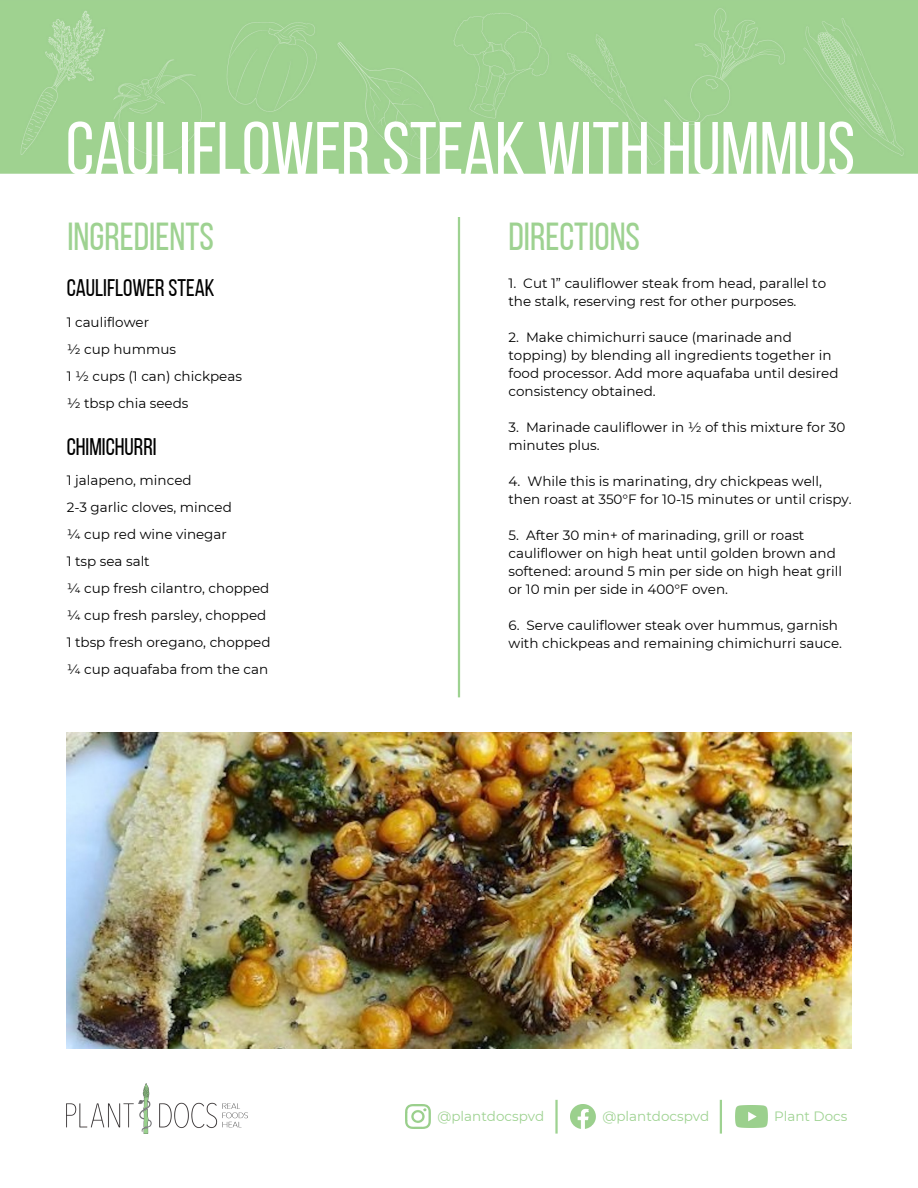
<style>
.page{position:relative;width:918px;height:1188px;background:#fff}
.page>*{position:absolute;margin:0;border:0;box-sizing:border-box;transform-origin:0 0}
.t1{font:74.55px "Bebas Neue";color:#fff}
.t2{font:39px "Bebas Neue";color:#9ed291}
.t3{font:24px "Bebas Neue";color:#000}
.t4{font:13.5px/27px "Montserrat";color:#000}
.t5{font:13.5px "Montserrat";color:#9ed291}
</style>
<div class="page">
<hr style="left:458px;top:217px;width:2px;height:480px;background:#9ed291">
<div style="left:0;top:0;width:918px;height:174px;background:#9fd290"></div>
<img style="left:67px;top:1083px;width:181px;height:51px">
<img style="left:406px;top:1104px;width:24px;height:25px">
<img style="left:571px;top:1104px;width:24px;height:25px">
<img style="left:735px;top:1105px;width:33px;height:23px">
<hr style="left:555px;top:1100px;width:3px;height:34px;background:#9ed291">
<hr style="left:720px;top:1100px;width:2px;height:34px;background:#9ed291">
<img style="left:67px;top:732px;width:785px;height:316px">
<h1 class="t1" style="left:66px;top:118px;width:791px">CAULIFLOWERSTEAK WITH HUMMUS</h1>
<h2 class="t2" style="left:67px;top:220px;width:148px">INGREDIENTS</h2>
<h3 class="t3" style="left:67px;top:278px;width:149px">CAULIFLOWERSTEAK</h3>
<p class="t4" style="left:67px;top:308px;width:177px">1 cauliflower<br>½ cup hummus<br>1 ½ cups (1 can) chickpeas ½ tbsp chia seeds</p>
<h3 class="t3" style="left:67px;top:437px;width:91px">CHIMICHURRI</h3>
<p class="t4" style="left:67px;top:467px;width:205px">1 jalapeno, minced<br>2-3 garlic cloves, minced<br>¼ cup red wine vinegar<br>1 tsp sea salt<br>¼ cup fresh cilantro, chopped ¼ cup fresh parsley, chopped<br>1 tbsp fresh oregano, chopped ¼ cup aquafaba from the can</p>
<h2 class="t2" style="left:508px;top:221px;width:133px">DIRECTIONS</h2>
<p class="t4" style="left:508px;top:274px;width:319px;line-height:18px">1. Cut 1” cauliflower steak from head, parallel to the stalk, reserving rest for other purposes.</p>
<p class="t4" style="left:508px;top:328px;width:332px;line-height:18px">2. Make chimichurri sauce (marinade and topping) by blending all ingredients together in food processor. Add more aquafaba until desired consistency obtained.</p>
<p class="t4" style="left:508px;top:418px;width:339px;line-height:18px">3. Marinade cauliflower in ½ of this mixture for 30 minutes plus.</p>
<p class="t4" style="left:508px;top:472px;width:345px;line-height:18px">4. While this is marinating, dry chickpeas well, then roast at 350°F for 10-15 minutes or until crispy.</p>
<p class="t4" style="left:508px;top:526px;width:335px;line-height:18px">5. After 30 min+ of marinading, grill or roast cauliflower on high heat until golden brown and softened: around 5 min per side on high heat grill or 10 min per side in 400°F oven.</p>
<p class="t4" style="left:508px;top:616px;width:335px;line-height:18px">6. Serve cauliflower steak over hummus, garnish with chickpeas and remaining chimichurri sauce.</p>
<p class="t5" style="left:438px;top:1108px;width:108px">@plantdocspvd</p>
<p class="t5" style="left:603px;top:1108px;width:108px">@plantdocspvd</p>
<p class="t5" style="left:774px;top:1108px;width:75px">Plant Docs</p>
</div>
